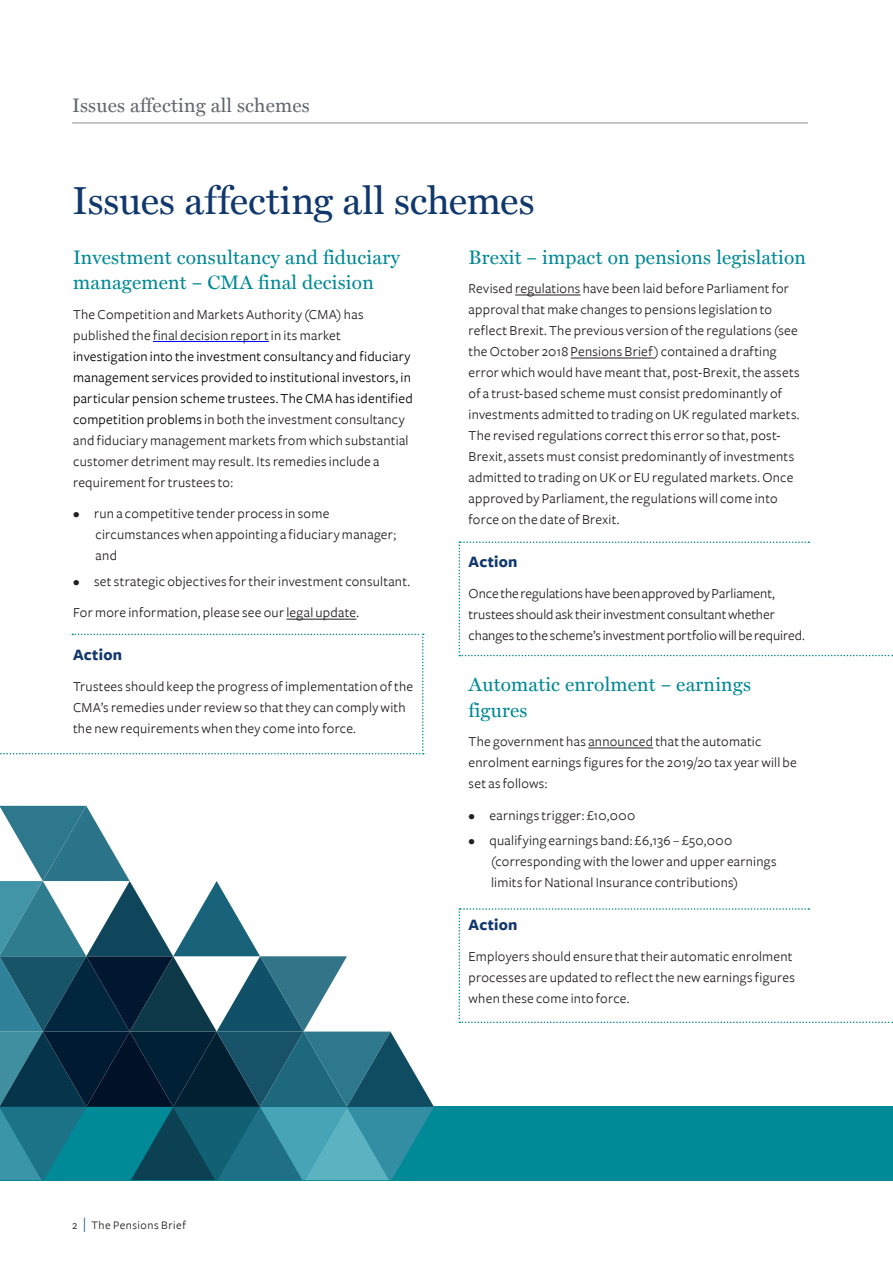
<style>
.page{position:relative;width:893px;height:1263px;background:#fff}
.page>*{position:absolute;margin:0;border:0;box-sizing:border-box;transform-origin:0 0}
.Headings_L1_Subhead{font:39px "Miller Text";color:#11386d}
.Headings_L2_Subhead{font:19.5px/25.5px "Miller Text";letter-spacing:.01em;color:#008996}
.Headings_L2_Subhead-2{font:19.5px "Miller Text";letter-spacing:.01em;color:#626870}
.Body_copy{font:700 16.5px "Freight Sans";letter-spacing:.01em;color:#11386d}
.Body_copy-2{font:14.25px/21px "Freight Sans";letter-spacing:.02em;color:#231f20}
.Body_copy-3{font:14.25px/21px "Freight Sans";color:#231f20}
.t1{font:12px "Freight Sans";letter-spacing:.045em;color:#231f20}
.s1{color:#000}
.s2{font-family:"Zingbats Regular SWFTE";font-size:26.1px;color:#00467e}
</style>
<div class="page">
<hr style="left:72px;top:123px;width:736px;height:1px;background:#888c8f">
<div style="left:0;top:1106px;width:893px;height:74px;background:#008996"></div>
<svg style="left:0;top:634px;width:424px;height:120px"></svg>
<svg style="left:459px;top:541px;width:434px;height:115px"></svg>
<hr style="left:153px;top:341px;width:116px;height:1px;background:#00f">
<hr style="left:286px;top:619px;width:70px;height:1px;background:#231f20">
<hr style="left:515px;top:295px;width:66px;height:1px;background:#231f20">
<hr style="left:571px;top:358px;width:83px;height:1px;background:#231f20">
<hr style="left:588px;top:748px;width:65px;height:1px;background:#231f20">
<svg style="left:0;top:806px;width:434px;height:374px"></svg>
<svg style="left:459px;top:908px;width:434px;height:115px"></svg>
<p class="Headings_L2_Subhead-2" style="left:72px;top:94px;width:239px">Issues affecting all schemes</p>
<p class="Headings_L1_Subhead" style="left:72px;top:177px;width:464px">Issues affecting all schemes</p>
<p class="Headings_L2_Subhead" style="left:73px;top:244px;width:328px">Investment consultancy and fiduciary management – CMA final decision</p>
<p class="Body_copy-2" style="left:73px;top:304px;width:341px">The Competition and Markets Authority (CMA) has published the final decision report in its market <span class="s1">investigation into the investment consultancy and fiduciary management services provided to institutional investors, in particular pension scheme trustees. The CMA has identified competition problems</span> in both the investment consultancy and fiduciary management markets from which substantial customer detriment may result. Its remedies include a requirement for trustees to:</p>
<p class="Body_copy-2" style="left:96px;top:504px;width:302px;text-indent:-22px">• run a competitive tender process in some circumstances when appointing a fiduciary manager; and</p>
<p class="Body_copy-2" style="left:73px;top:571px;width:338px">• set strategic objectives for their investment consultant.</p>
<p class="Body_copy-2" style="left:73px;top:603px;width:287px">For more information, please see our legal update.</p>
<p class="Body_copy" style="left:73px;top:645px;width:50px">Action</p>
<p class="Body_copy-2" style="left:73px;top:676px;width:342px">Trustees should keep the progress of implementation of the<br>CMA’s remedies under review so that they can comply with the new requirements when they come into force.</p>
<p class="Headings_L2_Subhead" style="left:469px;top:244px;width:339px">Brexit – impact on pensions legislation</p>
<p class="Body_copy-2" style="left:469px;top:278px;width:333px">Revised regulations have been laid before Parliament for approval that make changes to pensions legislation to reflect Brexit. The previous version of the regulations (see the October 2018 Pensions Brief) contained a drafting error which would have meant that, post-Brexit, the assets of a trust-based scheme must consist predominantly of investments admitted to trading on UK regulated markets.<br>The revised regulations correct this error so that, post-Brexit, assets must consist predominantly of investments admitted to trading on UK or EU regulated markets. Once approved by Parliament, the regulations will come into force on the date of Brexit.</p>
<p class="Body_copy" style="left:469px;top:552px;width:50px">Action</p>
<p class="Body_copy-3" style="left:469px;top:583px;width:338px">Once the regulations have been approved by Parliament, trustees should ask their investment consultant whether changes to the scheme’s investment portfolio will be required.</p>
<p class="Headings_L2_Subhead" style="left:469px;top:672px;width:284px">Automatic enrolment – earnings figures</p>
<p class="Body_copy-2" style="left:469px;top:731px;width:330px">The government has announced that the automatic enrolment earnings figures for the 2019/20 tax year will be set as follows:</p>
<p class="Body_copy-2" style="left:469px;top:805px;width:168px">• earnings trigger: £10,000</p>
<p class="Body_copy-2" style="left:491px;top:830px;width:287px;text-indent:-22px">• qualifying earnings band: £6,136 – £50,000 (corresponding with the lower and upper earnings limits for National Insurance contributions)</p>
<p class="Body_copy" style="left:469px;top:915px;width:50px">Action</p>
<p class="Body_copy-2" style="left:469px;top:946px;width:328px">Employers should ensure that their automatic enrolment processes are updated to reflect the new earnings figures when these come into force.</p>
<p class="t1" style="left:72px;top:1218px;width:115px">2 <span class="s2">x</span> The Pensions Brief</p>
</div>
